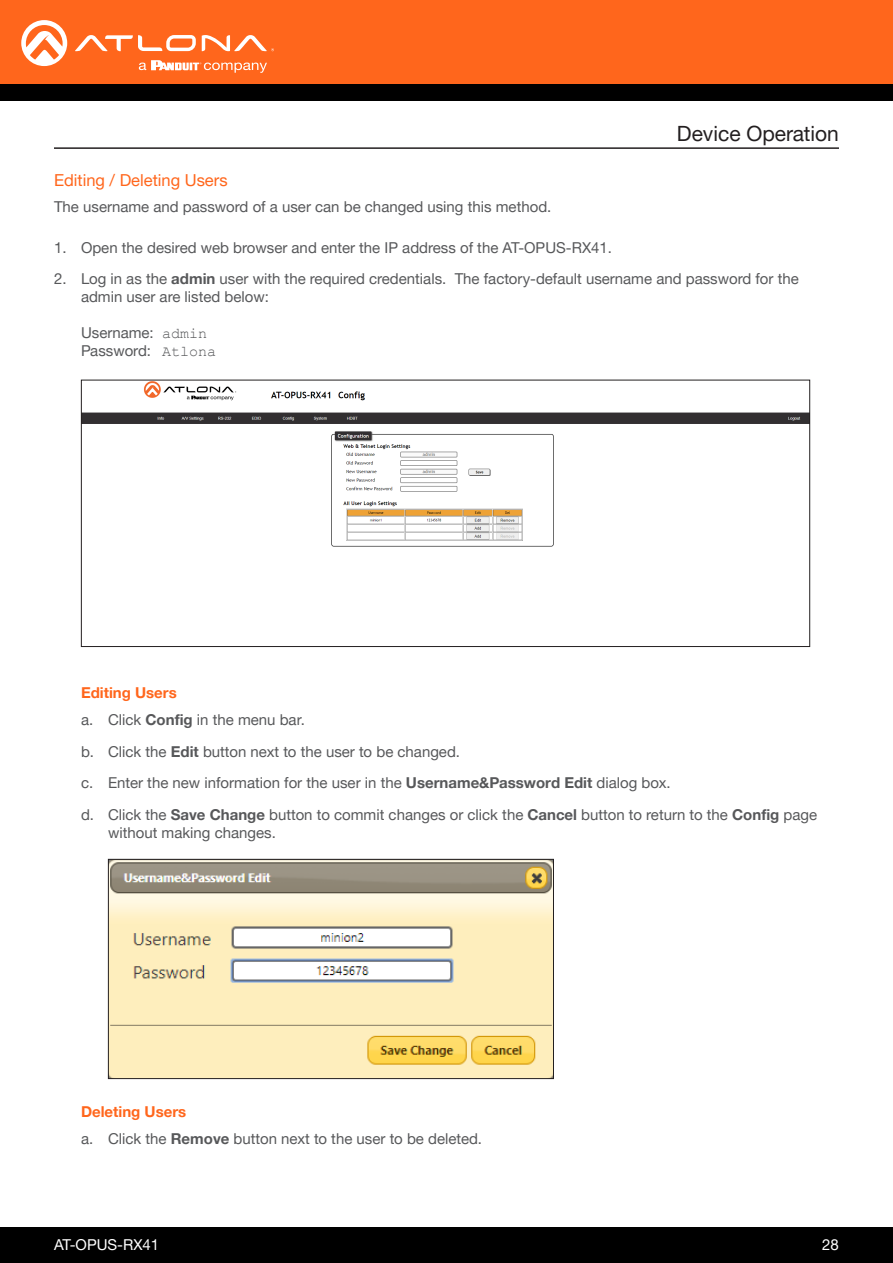
<style>
.page{position:relative;width:893px;height:1263px;background:#fff}
.page>*{position:absolute;margin:0;border:0;box-sizing:border-box;transform-origin:0 0}
.Non_TOC_Section_Header_Right_Align{font:21px "Helvetica Neue LTW1 G";color:#231f20}
.Secondary_Subsection{font:16.5px "Helvetica Neue LTW1 G";color:#ff661c}
.General_Text{font:15px/18px "Helvetica Neue LTW1 G";color:#57585a}
.Numbered_Steps{font:700 15px "Helvetica Neue LTW1 G";color:#ff661c}
.t1{font:15px "Helvetica Neue LTW1 G";color:#fff}
.s1{font-weight:700}
.s2{font-family:"Courier New"}
</style>
<div class="page">
<div style="left:0;top:1227px;width:893px;height:36px;background:#000"></div>
<div style="left:0;top:0;width:893px;height:84px;background:#ff661c"></div>
<div style="left:0;top:84px;width:893px;height:16px;background:#000"></div>
<svg style="left:75px;top:35px;width:121px;height:16px"></svg>
<svg style="left:202px;top:35px;width:72px;height:16px"></svg>
<svg style="left:21px;top:20px;width:46px;height:46px"></svg>
<svg style="left:139px;top:60px;width:128px;height:13px"></svg>
<img style="left:83px;top:382px;width:725px;height:165px">
<div style="left:81px;top:380px;width:729px;height:267px;border:1px solid #231f20"></div>
<img style="left:110px;top:861px;width:442px;height:216px">
<div style="left:108px;top:859px;width:446px;height:220px;border:1px solid #231f20"></div>
<hr style="left:54px;top:147px;width:785px;height:2px;background:#231f20">
<p class="Secondary_Subsection" style="left:54px;top:170px;width:175px">Editing / Deleting Users</p>
<p class="General_Text" style="left:54px;top:198px;width:499px">The username and password of a user can be changed using this method.</p>
<p class="Non_TOC_Section_Header_Right_Align" style="left:677px;top:120px;width:164px">Device Operation</p>
<p class="General_Text" style="left:54px;top:238px;width:560px">1. Open the desired web browser and enter the IP address of the AT-OPUS-RX41.</p>
<p class="General_Text" style="left:81px;top:270px;width:719px;text-indent:-27px">2. Log in as the <span class="s1">admin</span> user with the required credentials. The factory-default username and password for the admin user are listed below:</p>
<p class="General_Text" style="left:81px;top:324px;width:136px">Username: <span class="s2">admin<br></span>Password: <span class="s2">Atlona</span></p>
<p class="Numbered_Steps" style="left:81px;top:683px;width:97px">Editing Users</p>
<p class="General_Text" style="left:81px;top:711px;width:226px">a. Click <span class="s1">Config</span> in the menu bar.</p>
<p class="General_Text" style="left:81px;top:742px;width:381px">b. Click the <span class="s1">Edit</span> button next to the user to be changed.</p>
<p class="General_Text" style="left:81px;top:774px;width:591px">c. Enter the new information for the user in the <span class="s1">Username&amp;Password Edit</span> dialog box.</p>
<p class="General_Text" style="left:108px;top:805px;width:711px;text-indent:-27px">d. Click the <span class="s1">Save Change</span> button to commit changes or click the <span class="s1">Cancel</span> button to return to the <span class="s1">Config</span> page without making changes.</p>
<p class="Numbered_Steps" style="left:81px;top:1102px;width:107px">Deleting Users</p>
<p class="General_Text" style="left:81px;top:1129px;width:403px">a. Click the <span class="s1">Remove</span> button next to the user to be deleted.</p>
<p class="t1" style="left:54px;top:1235px;width:107px">AT-OPUS-RX41</p>
<p class="t1" style="left:822px;top:1235px;width:18px">28</p>
</div>
